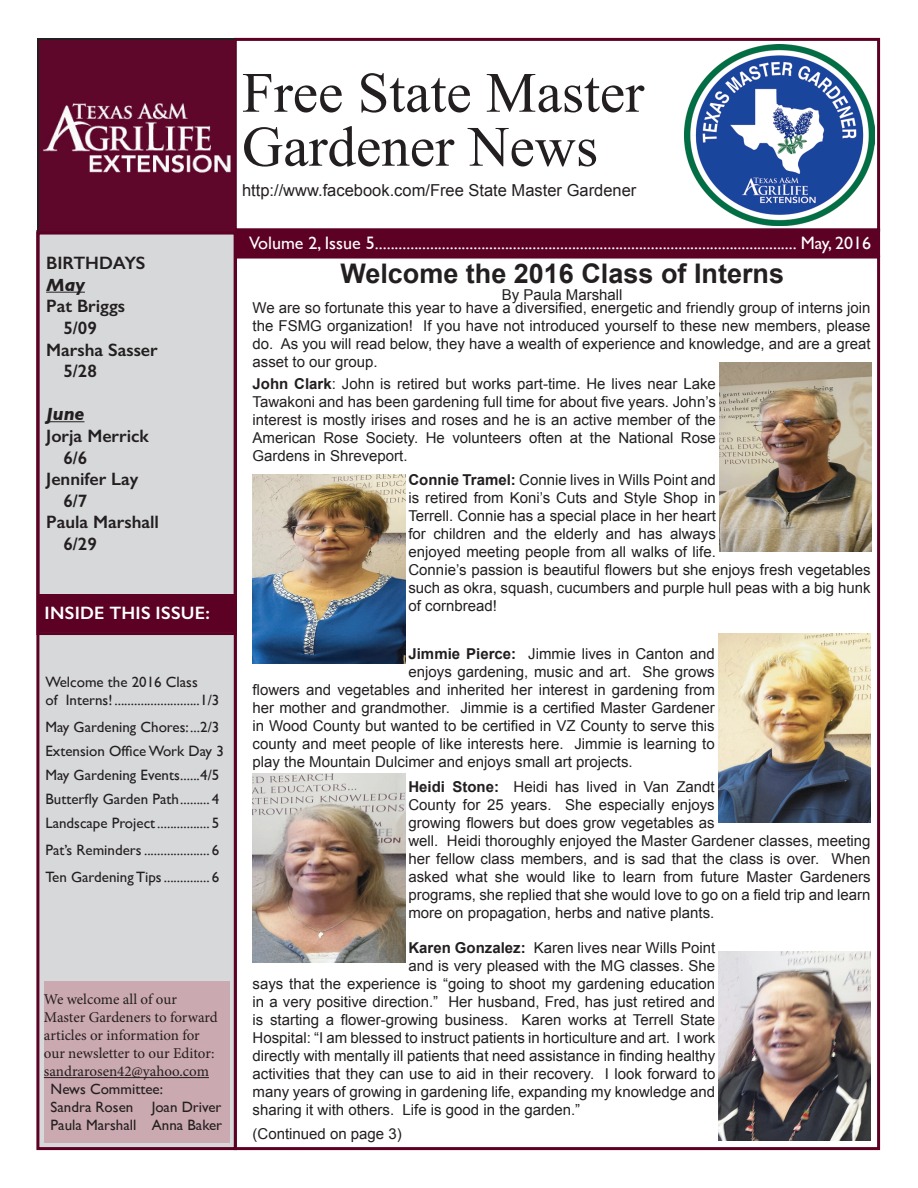
<style>
.page{position:relative;width:918px;height:1188px;background:#fff}
.page>*{position:absolute;margin:0;border:0;box-sizing:border-box;transform-origin:0 0}
.t1{font:57px/54px "Times New Roman";color:#231f20}
.t2{font:700 27px "Arial";color:#231f20}
.t3{font:18px "Gill Sans";color:#fff}
.t4{font:600 18px "Gill Sans";color:#231f20}
.t5{font:600 18px "Gill Sans";letter-spacing:.015em;color:#fff}
.t6{font:italic 700 18px "Gill Sans";color:#231f20}
.t7{font:16.5px "Arial";color:#231f20}
.t8{font:15px/18px "Arial";color:#231f20;text-align:justify}
.t9{font:15px/24px "Gill Sans";color:#231f20}
.t10{font:15px/18px "Minion Pro";letter-spacing:-.005em;color:#231f20}
.s1{font-weight:700}
</style>
<div class="page">
<div style="left:36px;top:230px;width:201px;height:920px;background:#d7d8da;border:3px solid #5c0024"></div>
<div style="left:234px;top:38px;width:646px;height:194px;border:3px solid #5c0024"></div>
<div style="left:37px;top:38px;width:197px;height:193px;background:linear-gradient(to right,#5f072b,#5f072b)"></div>
<img style="left:39px;top:41px;width:195px;height:190px">
<img style="left:685px;top:44px;width:189px;height:181px">
<div style="left:236px;top:229px;width:643px;height:27px;background:#5c0024"></div>
<div style="left:235px;top:229px;width:645px;height:28px;border:2px solid #5c0024"></div>
<hr style="left:46px;top:292px;width:39px;height:1px;background:#231f20">
<hr style="left:46px;top:421px;width:38px;height:1px;background:#231f20">
<div style="left:36px;top:232px;width:201px;height:403px;border:3px solid #5c0024"></div>
<div style="left:38px;top:594px;width:196px;height:38px;background:#5c0024"></div>
<div style="left:44px;top:981px;width:186px;height:162px;background:#cba9b0"></div>
<hr style="left:44px;top:1077px;width:165px;height:1px;background:#231f20">
<img style="left:719px;top:952px;width:152px;height:189px">
<img style="left:719px;top:363px;width:153px;height:189px">
<img style="left:253px;top:474px;width:152px;height:189px">
<img style="left:253px;top:773px;width:152px;height:189px">
<img style="left:718px;top:633px;width:152px;height:189px">
<p class="t4" style="left:46px;top:252px;width:101px">BIRTHDAYS</p>
<p class="t6" style="left:46px;top:274px;width:40px">May</p>
<p class="t4" style="left:46px;top:295px;width:81px">Pat Briggs</p>
<p class="t4" style="left:63px;top:317px;width:35px">5/09</p>
<p class="t4" style="left:46px;top:339px;width:113px">Marsha Sasser</p>
<p class="t4" style="left:63px;top:360px;width:35px">5/28</p>
<p class="t6" style="left:46px;top:404px;width:40px">June</p>
<p class="t4" style="left:46px;top:425px;width:104px">Jorja Merrick</p>
<p class="t4" style="left:63px;top:447px;width:26px">6/6</p>
<p class="t4" style="left:46px;top:468px;width:94px">Jennifer Lay</p>
<p class="t4" style="left:63px;top:490px;width:26px">6/7</p>
<p class="t4" style="left:46px;top:511px;width:114px">Paula Marshall</p>
<p class="t4" style="left:63px;top:533px;width:35px">6/29</p>
<p class="t5" style="left:45px;top:602px;width:167px">INSIDE THIS ISSUE:</p>
<p class="t9" style="left:45px;top:673px;width:176px;line-height:18px">Welcome the 2016 Class<br>of Interns!..........................1/3</p>
<p class="t9" style="left:45px;top:715px;width:180px">May Gardening Chores:...2/3<br>Extension Office Work Day 3<br>May Gardening Events......4/5<br>Butterfly Garden Path......... 4<br>Landscape Project................ 5</p>
<p class="t9" style="left:45px;top:836px;width:175px;line-height:27px">Pat’s Reminders .................... 6<br>Ten Gardening Tips.............. 6</p>
<p class="t10" style="left:44px;top:990px;width:175px">We welcome all of our<br>Master Gardeners to forward articles or information for our newsletter to our Editor: sandrarosen42@yahoo.com</p>
<p class="t9" style="left:51px;top:1080px;width:173px;line-height:18px">News Committee:<br>Sandra Rosen Joan Driver<br>Paula Marshall Anna Baker</p>
<h1 class="t1" style="left:242px;top:65px;width:404px">Free State Master<br>Gardener News</h1>
<p class="t7" style="left:242px;top:179px;width:396px">http://www.facebook.com/Free State Master Gardener</p>
<p class="t3" style="left:249px;top:232px;width:624px">Volume 2, Issue 5........................................................................................................... May, 2016</p>
<h2 class="t2" style="left:340px;top:256px;width:445px">Welcome the 2016 Class of Interns</h2>
<p class="t8" style="left:502px;top:286px;width:122px">By Paula Marshall</p>
<p class="t8" style="left:253px;top:299px;width:619px">We are so fortunate this year to have a diversified, energetic and friendly group of interns join the FSMG organization! If you have not introduced yourself to these new members, please do. As you will read below, they have a wealth of experience and knowledge, and are a great asset to our group.</p>
<p class="t8" style="left:253px;top:375px;width:465px"><span class="s1">John Clark</span>: John is retired but works part-time. He lives near Lake Tawakoni and has been gardening full time for about five years. John’s interest is mostly irises and roses and he is an active member of the American Rose Society. He volunteers often at the National Rose Gardens in Shreveport.</p>
<p class="t8" style="left:408px;top:471px;width:464px;text-align:left"><span class="s1">Connie Tramel:</span> Connie lives in Wills Point and<br>is retired from Koni’s Cuts and Style Shop in<br>Terrell. Connie has a special place in her heart<br>for children and the elderly and has always<br>enjoyed meeting people from all walks of life.<br>Connie’s passion is beautiful flowers but she enjoys fresh vegetables such as okra, squash, cucumbers and purple hull peas with a big hunk of cornbread!</p>
<p class="t8" style="left:408px;top:645px;width:308px"><span class="s1">Jimmie Pierce:</span> Jimmie lives in Canton and</p>
<p class="t8" style="left:408px;top:663px;width:308px">enjoys gardening, music and art. She grows</p>
<p class="t8" style="left:253px;top:681px;width:464px">flowers and vegetables and inherited her interest in gardening from</p>
<p class="t8" style="left:253px;top:699px;width:464px">her mother and grandmother. Jimmie is a certified Master Gardener</p>
<p class="t8" style="left:253px;top:717px;width:464px">in Wood County but wanted to be certified in VZ County to serve this</p>
<p class="t8" style="left:253px;top:735px;width:464px">county and meet people of like interests here. Jimmie is learning to</p>
<p class="t8" style="left:253px;top:753px;width:382px">play the Mountain Dulcimer and enjoys small art projects.</p>
<p class="t8" style="left:408px;top:778px;width:464px;text-align:left"><span class="s1">Heidi Stone:</span> Heidi has lived in Van Zandt<br>County for 25 years. She especially enjoys<br>growing flowers but does grow vegetables as<br>well. Heidi thoroughly enjoyed the Master Gardener classes, meeting her fellow class members, and is sad that the class is over. When asked what she would like to learn from future Master Gardeners programs, she replied that she would love to go on a field trip and learn more on propagation, herbs and native plants.</p>
<p class="t8" style="left:408px;top:939px;width:308px"><span class="s1">Karen Gonzalez:</span> Karen lives near Wills Point</p>
<p class="t8" style="left:408px;top:957px;width:308px">and is very pleased with the MG classes. She</p>
<p class="t8" style="left:253px;top:975px;width:464px">says that the experience is “going to shoot my gardening education</p>
<p class="t8" style="left:253px;top:993px;width:464px">in a very positive direction.” Her husband, Fred, has just retired and</p>
<p class="t8" style="left:253px;top:1011px;width:464px">is starting a flower-growing business. Karen works at Terrell State</p>
<p class="t8" style="left:253px;top:1029px;width:464px">Hospital: “I am blessed to instruct patients in horticulture and art. I work</p>
<p class="t8" style="left:253px;top:1047px;width:464px">directly with mentally ill patients that need assistance in finding healthy</p>
<p class="t8" style="left:253px;top:1065px;width:464px">activities that they can use to aid in their recovery. I look forward to</p>
<p class="t8" style="left:253px;top:1083px;width:464px">many years of growing in gardening life, expanding my knowledge and</p>
<p class="t8" style="left:253px;top:1101px;width:329px">sharing it with others. Life is good in the garden.”</p>
<p class="t8" style="left:253px;top:1125px;width:151px">(Continued on page 3)</p>
</div>
